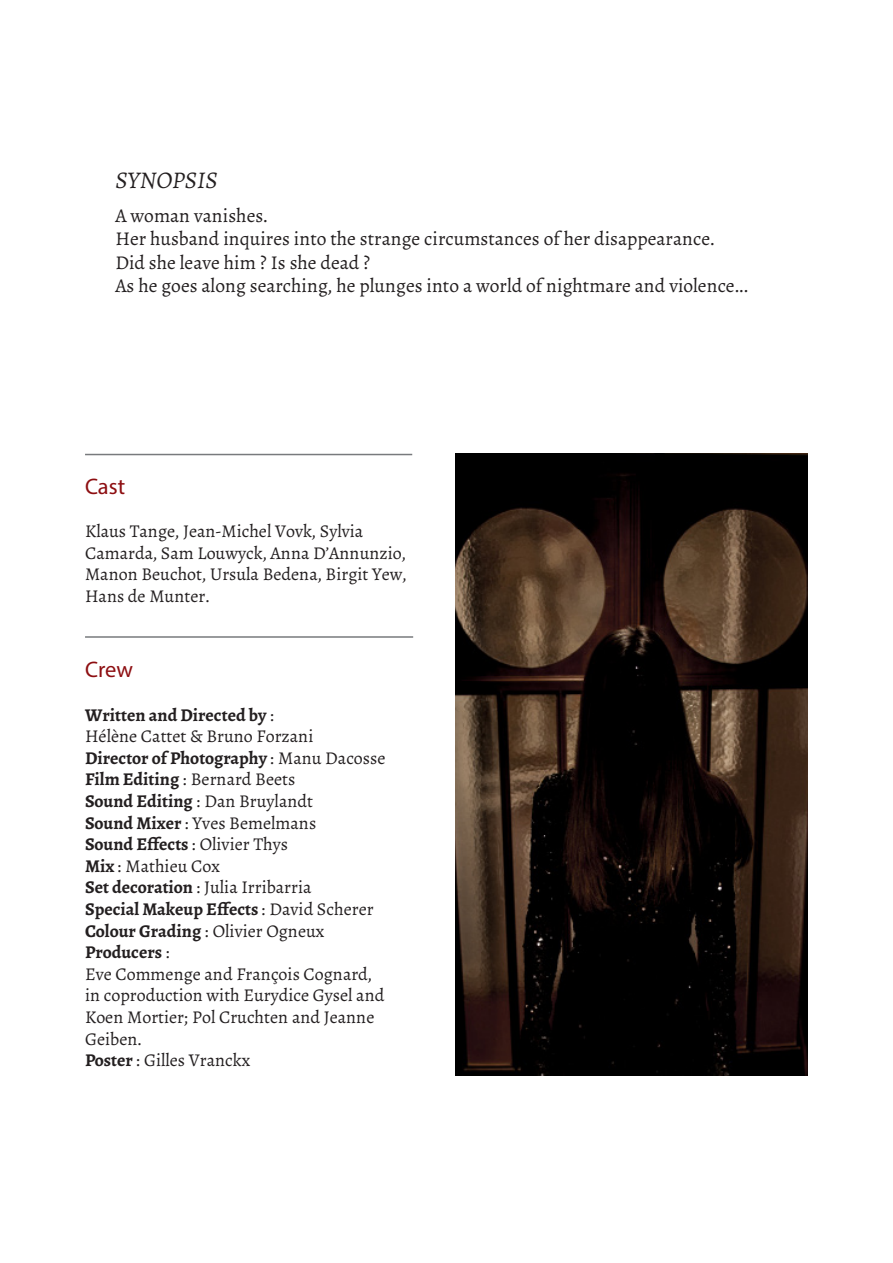
<style>
.page{position:relative;width:893px;height:1263px;background:#fff}
.page>*{position:absolute;margin:0;border:0;box-sizing:border-box;transform-origin:0 0}
.t1{font:italic 24px "Alegreya";color:#231f20}
.t2{font:22.5px "Myriad Pro";color:#8d0e11}
.t3{font:19.5px/23.4px "Alegreya";color:#231f20}
.t4{font:18px/21.6px "Alegreya";color:#231f20}
.s1{font-weight:700}
</style>
<div class="page">
<hr style="left:85px;top:454px;width:327px;height:1px;background:#787a7d">
<hr style="left:85px;top:636px;width:328px;height:2px;background:#787a7d">
<img style="left:455px;top:454px;width:353px;height:622px">
<h1 class="t1" style="left:115px;top:165px;width:104px">SYNOPSIS</h1>
<p class="t3" style="left:115px;top:204px;width:635px">A woman vanishes.<br>Her husband inquires into the strange circumstances of her disappearance.<br>Did she leave him ? Is she dead ?<br>As he goes along searching, he plunges into a world of nightmare and violence...</p>
<p class="t2" style="left:85px;top:472px;width:42px">Cast</p>
<p class="t4" style="left:85px;top:520px;width:323px">Klaus Tange, Jean-Michel Vovk, Sylvia Camarda, Sam Louwyck, Anna D’Annunzio, Manon Beuchot, Ursula Bedena, Birgit Yew, Hans de Munter.</p>
<p class="t2" style="left:85px;top:656px;width:49px">Crew</p>
<p class="t4" style="left:85px;top:704px;width:302px"><span class="s1">Written and Directed by</span> :<br>Hélène Cattet &amp; Bruno Forzani<br><span class="s1">Director of Photography</span> : Manu Dacosse<br><span class="s1">Film Editing</span> : Bernard Beets<br><span class="s1">Sound Editing</span> : Dan Bruylandt<br><span class="s1">Sound Mixer</span> : Yves Bemelmans<br><span class="s1">Sound Effects</span> : Olivier Thys<br><span class="s1">Mix</span> : Mathieu Cox<br><span class="s1">Set decoration</span> : Julia Irribarria<br><span class="s1">Special Makeup Effects</span> : David Scherer<br><span class="s1">Colour Grading</span> : Olivier Ogneux<br><span class="s1">Producers</span> :<br>Eve Commenge and François Cognard, in coproduction with Eurydice Gysel and<br>Koen Mortier; Pol Cruchten and Jeanne<br>Geiben.<br><span class="s1">Poster</span> : Gilles Vranckx</p>
</div>
